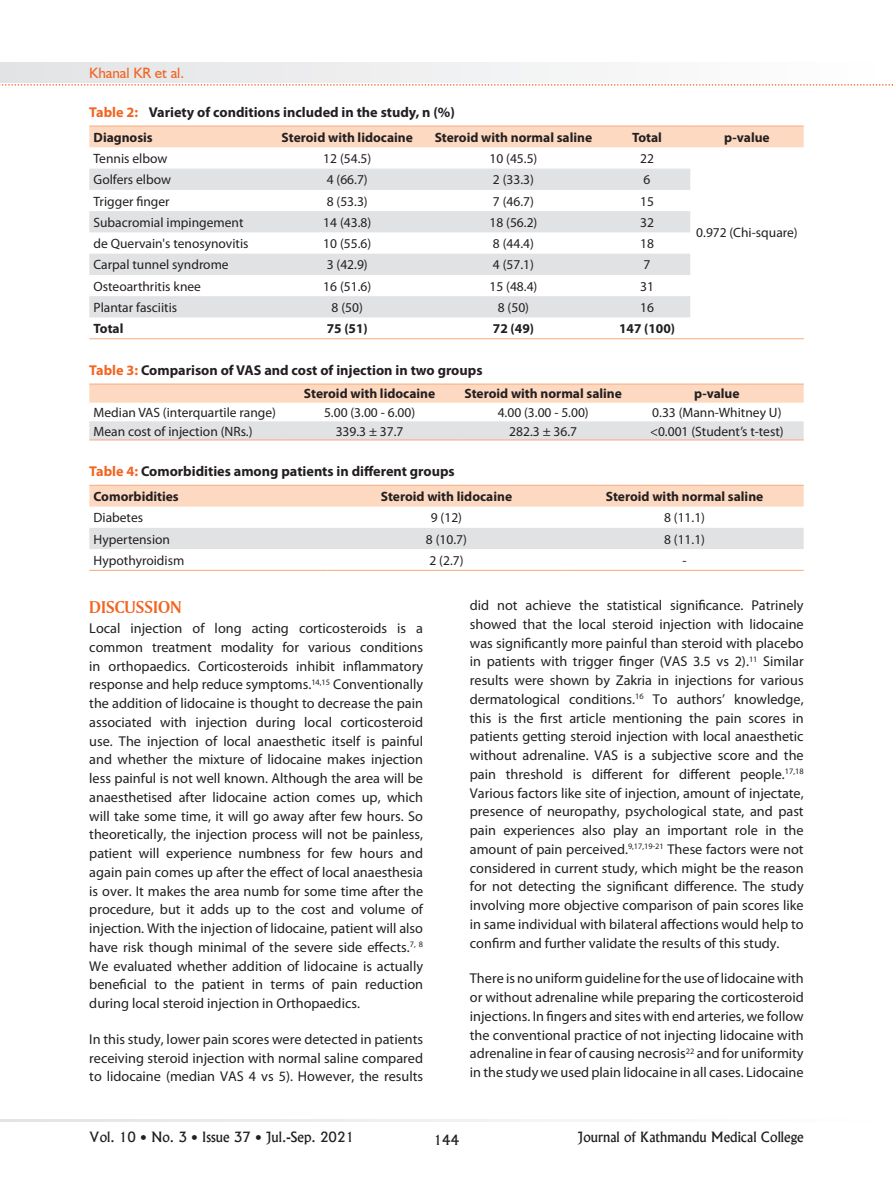
<style>
.page{position:relative;width:893px;height:1191px;background:#fff}
.page>*{position:absolute;margin:0;border:0;box-sizing:border-box;transform-origin:0 0}
.t1{font:18px "Amerigo BT Bold A";color:#f36421}
.t2{font:15px "Humanist 521 BT";color:#f36421}
.t3{font:14.25px/18.8px "Myriad Pro";color:#231f20;text-align:justify}
.t4{font:700 14.25px "Myriad Pro";color:#231f20}
.t5{font:13.5px "Myriad Pro";color:#231f20}
.t6{font:700 13.5px "Myriad Pro";color:#231f20}
.t7{font:13.5px "Alaska";color:#231f20}
.s1{color:#f36421}
</style>
<div class="page">
<svg style="left:0;top:1119px;width:581px;height:2px"></svg>
<svg style="left:0;top:63px;width:893px;height:23px"></svg>
<div style="left:89px;top:127px;width:715px;height:20px;background:#fdd9c1"></div>
<svg style="left:89px;top:169px;width:601px;height:148px;fill:#e1e2e4"></svg>
<hr style="left:89px;top:125px;width:182px;height:2px;background:#f9ad80">
<hr style="left:271px;top:125px;width:152px;height:2px;background:#f9ad80">
<hr style="left:423px;top:125px;width:181px;height:2px;background:#f9ad80">
<hr style="left:604px;top:125px;width:86px;height:2px;background:#f9ad80">
<hr style="left:690px;top:125px;width:114px;height:2px;background:#f9ad80">
<hr style="left:89px;top:338px;width:182px;height:1px;background:#f9ad80">
<hr style="left:271px;top:338px;width:152px;height:1px;background:#f9ad80">
<hr style="left:423px;top:338px;width:181px;height:1px;background:#f9ad80">
<hr style="left:604px;top:338px;width:86px;height:1px;background:#f9ad80">
<hr style="left:690px;top:338px;width:114px;height:1px;background:#f9ad80">
<svg style="left:89px;top:384px;width:715px;height:19px"></svg>
<div style="left:89px;top:421px;width:715px;height:18px;background:#e1e2e4"></div>
<hr style="left:89px;top:383px;width:194px;height:1px;background:#f9ad80">
<hr style="left:283px;top:383px;width:173px;height:1px;background:#f9ad80">
<hr style="left:456px;top:383px;width:174px;height:1px;background:#f9ad80">
<hr style="left:630px;top:383px;width:174px;height:1px;background:#f9ad80">
<hr style="left:89px;top:439px;width:194px;height:1px;background:#f9ad80">
<hr style="left:283px;top:439px;width:173px;height:1px;background:#f9ad80">
<hr style="left:456px;top:439px;width:174px;height:1px;background:#f9ad80">
<hr style="left:630px;top:439px;width:174px;height:1px;background:#f9ad80">
<div style="left:89px;top:486px;width:715px;height:20px;background:#fdd9c1"></div>
<div style="left:89px;top:528px;width:715px;height:21px;background:#e1e2e4"></div>
<hr style="left:89px;top:485px;width:238px;height:1px;background:#f9ad80">
<hr style="left:327px;top:485px;width:239px;height:1px;background:#f9ad80">
<hr style="left:566px;top:485px;width:238px;height:1px;background:#f9ad80">
<hr style="left:89px;top:570px;width:238px;height:1px;background:#f9ad80">
<hr style="left:327px;top:570px;width:239px;height:1px;background:#f9ad80">
<hr style="left:566px;top:570px;width:238px;height:1px;background:#f9ad80">
<p class="t2" style="left:89px;top:63px;width:96px">Khanal KR et al.</p>
<p class="t4" style="left:89px;top:103px;width:367px"><span class="s1">Table 2:</span> Variety of conditions included in the study, n (%)</p>
<p class="t6" style="left:94px;top:128px;width:61px">Diagnosis</p>
<p class="t6" style="left:282px;top:128px;width:133px">Steroid with lidocaine</p>
<p class="t6" style="left:435px;top:128px;width:159px">Steroid with normal saline</p>
<p class="t6" style="left:632px;top:128px;width:31px">Total</p>
<p class="t6" style="left:724px;top:128px;width:47px">p-value</p>
<p class="t5" style="left:94px;top:150px;width:75px">Tennis elbow</p>
<p class="t5" style="left:323px;top:150px;width:49px">12 (54.5)</p>
<p class="t5" style="left:489px;top:150px;width:49px">10 (45.5)</p>
<p class="t5" style="left:640px;top:150px;width:15px">22</p>
<p class="t5" style="left:94px;top:171px;width:79px">Golfers elbow</p>
<p class="t5" style="left:327px;top:171px;width:43px">4 (66.7)</p>
<p class="t5" style="left:493px;top:171px;width:43px">2 (33.3)</p>
<p class="t5" style="left:644px;top:171px;width:8px">6</p>
<p class="t5" style="left:94px;top:193px;width:78px">Trigger finger</p>
<p class="t5" style="left:327px;top:193px;width:43px">8 (53.3)</p>
<p class="t5" style="left:493px;top:193px;width:43px">7 (46.7)</p>
<p class="t5" style="left:640px;top:193px;width:15px">15</p>
<p class="t5" style="left:94px;top:214px;width:151px">Subacromial impingement</p>
<p class="t5" style="left:323px;top:214px;width:49px">14 (43.8)</p>
<p class="t5" style="left:489px;top:214px;width:49px">18 (56.2)</p>
<p class="t5" style="left:640px;top:214px;width:15px">32</p>
<p class="t5" style="left:94px;top:235px;width:156px">de Quervain's tenosynovitis</p>
<p class="t5" style="left:323px;top:235px;width:49px">10 (55.6)</p>
<p class="t5" style="left:493px;top:235px;width:43px">8 (44.4)</p>
<p class="t5" style="left:640px;top:235px;width:15px">18</p>
<p class="t5" style="left:94px;top:256px;width:137px">Carpal tunnel syndrome</p>
<p class="t5" style="left:327px;top:256px;width:43px">3 (42.9)</p>
<p class="t5" style="left:493px;top:256px;width:43px">4 (57.1)</p>
<p class="t5" style="left:644px;top:256px;width:8px">7</p>
<p class="t5" style="left:94px;top:278px;width:109px">Osteoarthritis knee</p>
<p class="t5" style="left:323px;top:278px;width:49px">16 (51.6)</p>
<p class="t5" style="left:489px;top:278px;width:49px">15 (48.4)</p>
<p class="t5" style="left:640px;top:278px;width:15px">31</p>
<p class="t5" style="left:94px;top:299px;width:85px">Plantar fasciitis</p>
<p class="t5" style="left:332px;top:299px;width:33px">8 (50)</p>
<p class="t5" style="left:498px;top:299px;width:33px">8 (50)</p>
<p class="t5" style="left:640px;top:299px;width:15px">16</p>
<p class="t6" style="left:94px;top:320px;width:31px">Total</p>
<p class="t6" style="left:327px;top:320px;width:43px">75 (51)</p>
<p class="t6" style="left:493px;top:320px;width:43px">72 (49)</p>
<p class="t6" style="left:619px;top:320px;width:58px">147 (100)</p>
<p class="t4" style="left:89px;top:361px;width:395px"><span class="s1">Table 3:</span> Comparison of VAS and cost of injection in two groups</p>
<p class="t6" style="left:304px;top:385px;width:133px">Steroid with lidocaine</p>
<p class="t6" style="left:464px;top:385px;width:159px">Steroid with normal saline</p>
<p class="t6" style="left:694px;top:385px;width:47px">p-value</p>
<p class="t5" style="left:94px;top:404px;width:184px">Median VAS (interquartile range)</p>
<p class="t5" style="left:324px;top:404px;width:93px">5.00 (3.00 - 6.00)</p>
<p class="t5" style="left:498px;top:404px;width:93px">4.00 (3.00 - 5.00)</p>
<p class="t5" style="left:652px;top:404px;width:131px">0.33 (Mann-Whitney U)</p>
<p class="t5" style="left:94px;top:423px;width:160px">Mean cost of injection (NRs.)</p>
<p class="t5" style="left:336px;top:423px;width:69px">339.3 ± 37.7</p>
<p class="t5" style="left:509px;top:423px;width:69px">282.3 ± 36.7</p>
<p class="t5" style="left:650px;top:423px;width:135px">&lt;0.001 (Student’s t-test)</p>
<p class="t4" style="left:89px;top:462px;width:367px"><span class="s1">Table 4:</span> Comorbidities among patients in different groups</p>
<p class="t6" style="left:94px;top:487px;width:87px">Comorbidities</p>
<p class="t6" style="left:381px;top:487px;width:133px">Steroid with lidocaine</p>
<p class="t6" style="left:606px;top:487px;width:159px">Steroid with normal saline</p>
<p class="t5" style="left:94px;top:509px;width:51px">Diabetes</p>
<p class="t5" style="left:431px;top:509px;width:33px">9 (12)</p>
<p class="t5" style="left:664px;top:509px;width:43px">8 (11.1)</p>
<p class="t5" style="left:94px;top:530px;width:78px">Hypertension</p>
<p class="t5" style="left:426px;top:530px;width:43px">8 (10.7)</p>
<p class="t5" style="left:664px;top:530px;width:43px">8 (11.1)</p>
<p class="t5" style="left:94px;top:552px;width:92px">Hypothyroidism</p>
<p class="t5" style="left:429px;top:552px;width:36px">2 (2.7)</p>
<p class="t5" style="left:682px;top:552px;width:6px">-</p>
<p class="t1" style="left:89px;top:596px;width:94px">DISCUSSION</p>
<p class="t3" style="left:89px;top:618px;width:335px">Local injection of long acting corticosteroids is a common treatment modality for various conditions in orthopaedics. Corticosteroids inhibit inflammatory response and help reduce symptoms.<sup>14,15</sup> Conventionally the addition of lidocaine is thought to decrease the pain associated with injection during local corticosteroid use. The injection of local anaesthetic itself is painful and whether the mixture of lidocaine makes injection less painful is not well known. Although the area will be anaesthetised after lidocaine action comes up, which will take some time, it will go away after few hours. So theoretically, the injection process will not be painless, patient will experience numbness for few hours and again pain comes up after the effect of local anaesthesia is over. It makes the area numb for some time after the procedure, but it adds up to the cost and volume of injection. With the injection of lidocaine, patient will also have risk though minimal of the severe side effects.<sup>7,</sup> <sup>8<br></sup>We evaluated whether addition of lidocaine is actually beneficial to the patient in terms of pain reduction during local steroid injection in Orthopaedics.</p>
<p class="t3" style="left:89px;top:1029px;width:335px">In this study, lower pain scores were detected in patients receiving steroid injection with normal saline compared to lidocaine (median VAS 4 vs 5). However, the results</p>
<p class="t5" style="left:696px;top:225px;width:103px">0.972 (Chi-square)</p>
<p class="t3" style="left:470px;top:595px;width:335px">did not achieve the statistical significance. Patrinely showed that the local steroid injection with lidocaine was significantly more painful than steroid with placebo in patients with trigger finger (VAS 3.5 vs 2).<sup>11</sup> Similar results were shown by Zakria in injections for various dermatological conditions.<sup>16</sup> To authors’ knowledge, this is the first article mentioning the pain scores in patients getting steroid injection with local anaesthetic without adrenaline. VAS is a subjective score and the pain threshold is different for different people.<sup>17,18<br></sup>Various factors like site of injection, amount of injectate, presence of neuropathy, psychological state, and past pain experiences also play an important role in the amount of pain perceived.<sup>9,17,19-21</sup> These factors were not considered in current study, which might be the reason for not detecting the significant difference. The study involving more objective comparison of pain scores like in same individual with bilateral affections would help to confirm and further validate the results of this study.</p>
<p class="t3" style="left:470px;top:969px;width:335px">There is no uniform guideline for the use of lidocaine with or without adrenaline while preparing the corticosteroid injections. In fingers and sites with end arteries, we follow the conventional practice of not injecting lidocaine with adrenaline in fear of causing necrosis<sup>22</sup> and for uniformity in the study we used plain lidocaine in all cases. Lidocaine</p>
<p class="t7" style="left:89px;top:1129px;width:266px">Vol. 10 • No. 3 • Issue 37 • Jul.-Sep. 2021</p>
<p class="t7" style="left:434px;top:1131px;width:27px">144</p>
<p class="t7" style="left:578px;top:1129px;width:227px">Journal of Kathmandu Medical College</p>
</div>
